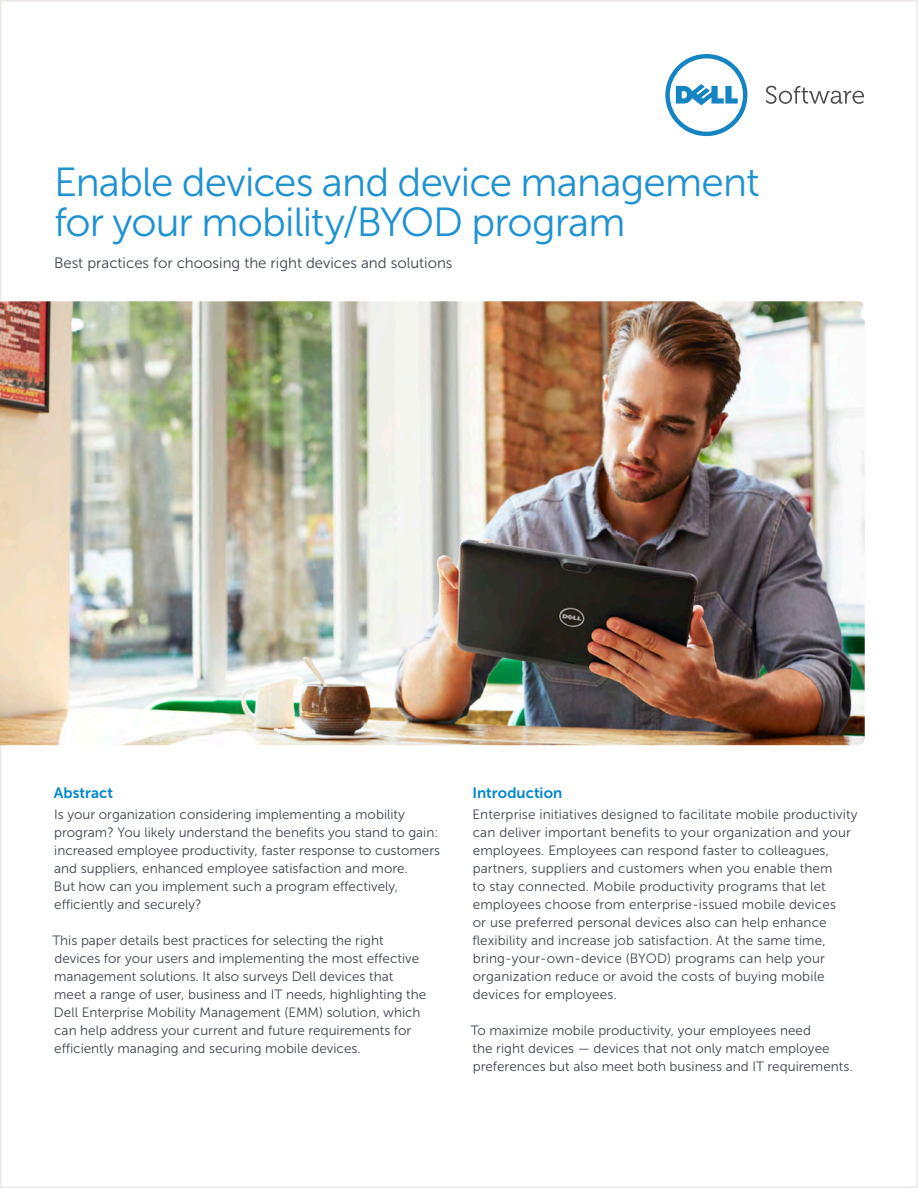
<style>
.page{position:relative;width:918px;height:1188px;background:#fff}
.page>*{position:absolute;margin:0;border:0;box-sizing:border-box;transform-origin:0 0}
.Main_Headline{font:40.5px/40.5px "Museo Sans For Dell 300";letter-spacing:-.02em;color:#1f92d1}
.Main_Subhead{font:15px "Museo Sans For Dell 300";color:#3e444f}
.Paragraph_Header{font:15px "Museo Sans For Dell 700";letter-spacing:.005em;color:#0087cb}
.Body_copy{font:13.5px/18px "Museo Sans For Dell 300";color:#3e444f}
</style>
<div class="page">
<svg style="left:665px;top:54px;width:82px;height:82px"></svg>
<svg style="left:766px;top:86px;width:98px;height:18px"></svg>
<img style="left:0;top:301px;width:865px;height:444px">
<p class="Main_Headline" style="left:54px;top:162px;width:707px">Enable devices and device management for your mobility/BYOD program</p>
<p class="Main_Subhead" style="left:54px;top:255px;width:400px">Best practices for choosing the right devices and solutions</p>
<p class="Paragraph_Header" style="left:54px;top:784px;width:61px">Abstract</p>
<p class="Body_copy" style="left:54px;top:805px;width:388px">Is your organization considering implementing a mobility program? You likely understand the benefits you stand to gain: increased employee productivity, faster response to customers and suppliers, enhanced employee satisfaction and more.<br>But how can you implement such a program effectively, efficiently and securely?</p>
<p class="Body_copy" style="left:52px;top:931px;width:375px">This paper details best practices for selecting the right devices for your users and implementing the most effective management solutions. It also surveys Dell devices that meet a range of user, business and IT needs, highlighting the Dell Enterprise Mobility Management (EMM) solution, which can help address your current and future requirements for efficiently managing and securing mobile devices.</p>
<p class="Paragraph_Header" style="left:473px;top:784px;width:91px">Introduction</p>
<p class="Body_copy" style="left:472px;top:805px;width:387px">Enterprise initiatives designed to facilitate mobile productivity can deliver important benefits to your organization and your employees. Employees can respond faster to colleagues, partners, suppliers and customers when you enable them<br>to stay connected. Mobile productivity programs that let employees choose from enterprise-issued mobile devices<br>or use preferred personal devices also can help enhance flexibility and increase job satisfaction. At the same time, bring-your-own-device (BYOD) programs can help your organization reduce or avoid the costs of buying mobile devices for employees.</p>
<p class="Body_copy" style="left:471px;top:1021px;width:383px">To maximize mobile productivity, your employees need<br>the right devices — devices that not only match employee preferences but also meet both business and IT requirements.</p>
</div>
